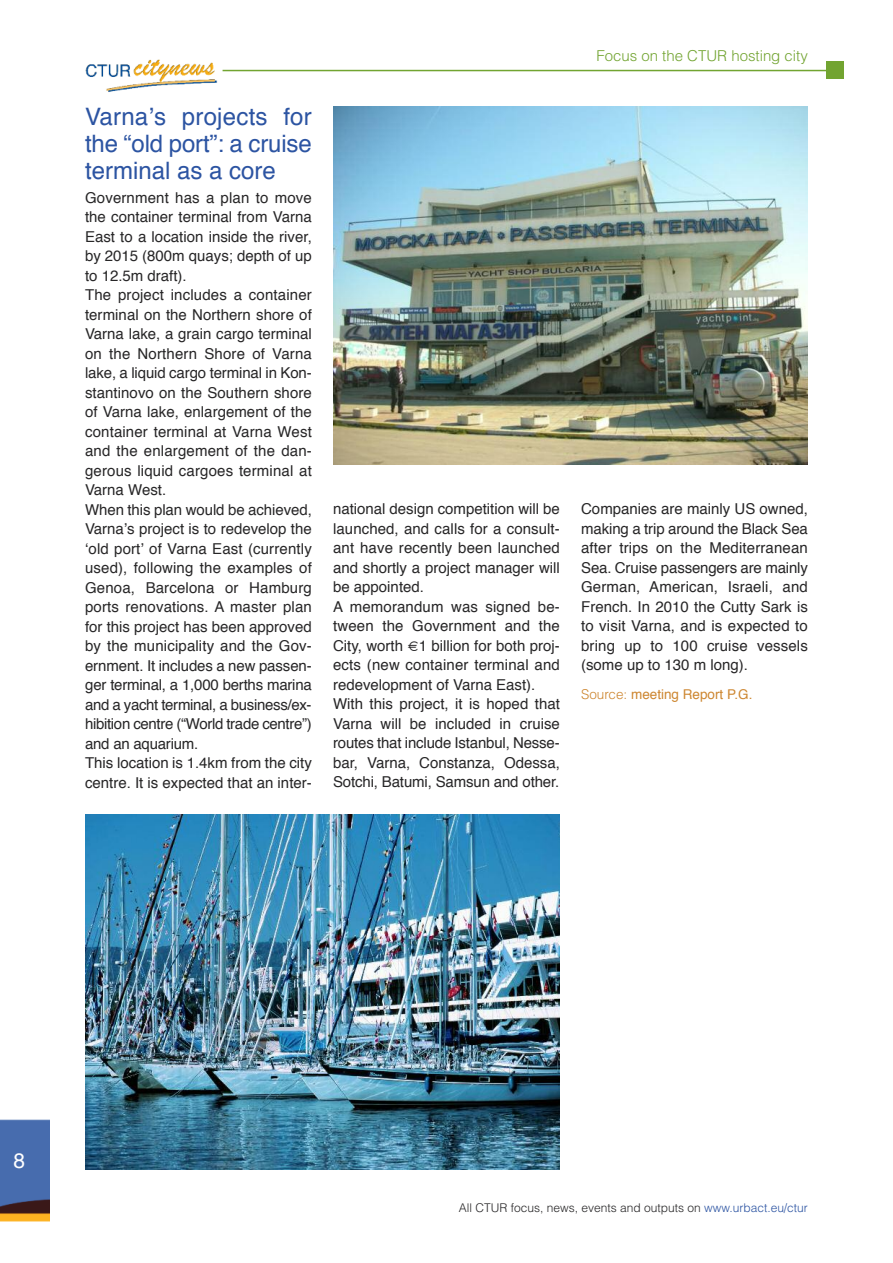
<style>
.page{position:relative;width:893px;height:1263px;background:#fff}
.page>*{position:absolute;margin:0;border:0;box-sizing:border-box;transform-origin:0 0}
.t1{font:24px/27px "Helvetica";color:#2c54a2;text-align:justify}
.t2{font:21px "Helvetica";color:#fff}
.t3{font:15px/19.5px "Helvetica";color:#272627}
.t4{font:300 15px "Helvetica";color:#72a431}
.t5{font:13.5px "Helvetica";color:#cd8630}
.t6{font:300 12px "Helvetica";color:#272627}
.s1{font-weight:300}
.s2{color:#2c54a2}
</style>
<div class="page">
<img style="left:85px;top:59px;width:133px;height:33px">
<hr style="left:223px;top:70px;width:605px;height:1px;background:#72a431">
<div style="left:827px;top:62px;width:17px;height:17px;background:#72a431"></div>
<img style="left:0;top:1119px;width:49px;height:103px">
<img style="left:85px;top:815px;width:475px;height:354px">
<img style="left:333px;top:106px;width:475px;height:358px">
<h1 class="t1" style="left:85px;top:105px;width:228px">Varna’s projects for the “old port”: a cruise terminal as a core</h1>
<p class="t3" style="left:85px;top:189px;width:228px">government has a plan to move the container terminal from Varna<br>East to a location inside the river, by 2015 (800m quays; depth of up to 12.5m draft).<br>The project includes a container terminal on the northern shore of<br>Varna lake, a grain cargo terminal on the northern Shore of Varna lake, a liquid cargo terminal in Kon&shy;stantinovo on the Southern shore of Varna lake, enlargement of the container terminal at Varna West and the enlargement of the dan&shy;gerous liquid cargoes terminal at<br>Varna West.<br>When this plan would be achieved,<br>Varna’s project is to redevelop the ‘old port’ of Varna East (currently used), following the examples of genoa, Barcelona or hamburg ports renovations. a master plan for this project has been approved by the municipality and the gov&shy;ernment. it includes a new passen&shy;ger terminal, a 1,000 berths marina and a yacht terminal, a business/ex&shy;hibition centre (“World trade centre”) and an aquarium.<br>This location is 1.4km from the city centre. it is expected that an inter-</p>
<p class="t4" style="left:596px;top:51px;width:213px">Focus on the CTUR hosting city</p>
<p class="t3" style="left:333px;top:500px;width:228px">national design competition will be launched, and calls for a consult&shy;ant have recently been launched and shortly a project manager will be appointed.<br>a memorandum was signed be&shy;tween the government and the<br>City, worth €1 billion for both proj&shy;ects (new container terminal and redevelopment of Varna East).<br>With this project, it is hoped that<br>Varna will be included in cruise routes that include istanbul, nesse&shy;bar, Varna, Constanza, Odessa,<br>Sotchi, Batumi, Samsun and other.</p>
<p class="t3" style="left:581px;top:500px;width:228px;text-align:justify">Companies are mainly US owned, making a trip around the Black Sea after trips on the Mediterranean Sea. Cruise passengers are mainly german, american, israeli, and French. in 2010 the Cutty Sark is to visit Varna, and is expected to bring up to 100 cruise vessels (some up to 130 m long).</p>
<p class="t5" style="left:581px;top:689px;width:173px"><span class="s1">Source:</span> meeting Report P.g.</p>
<h2 class="t2" style="left:14px;top:1152px;width:13px">8</h2>
<p class="t6" style="left:459px;top:1203px;width:350px">All CTUR focus, news, events and outputs on <span class="s2">www.urbact.eu/ctur</span></p>
</div>
